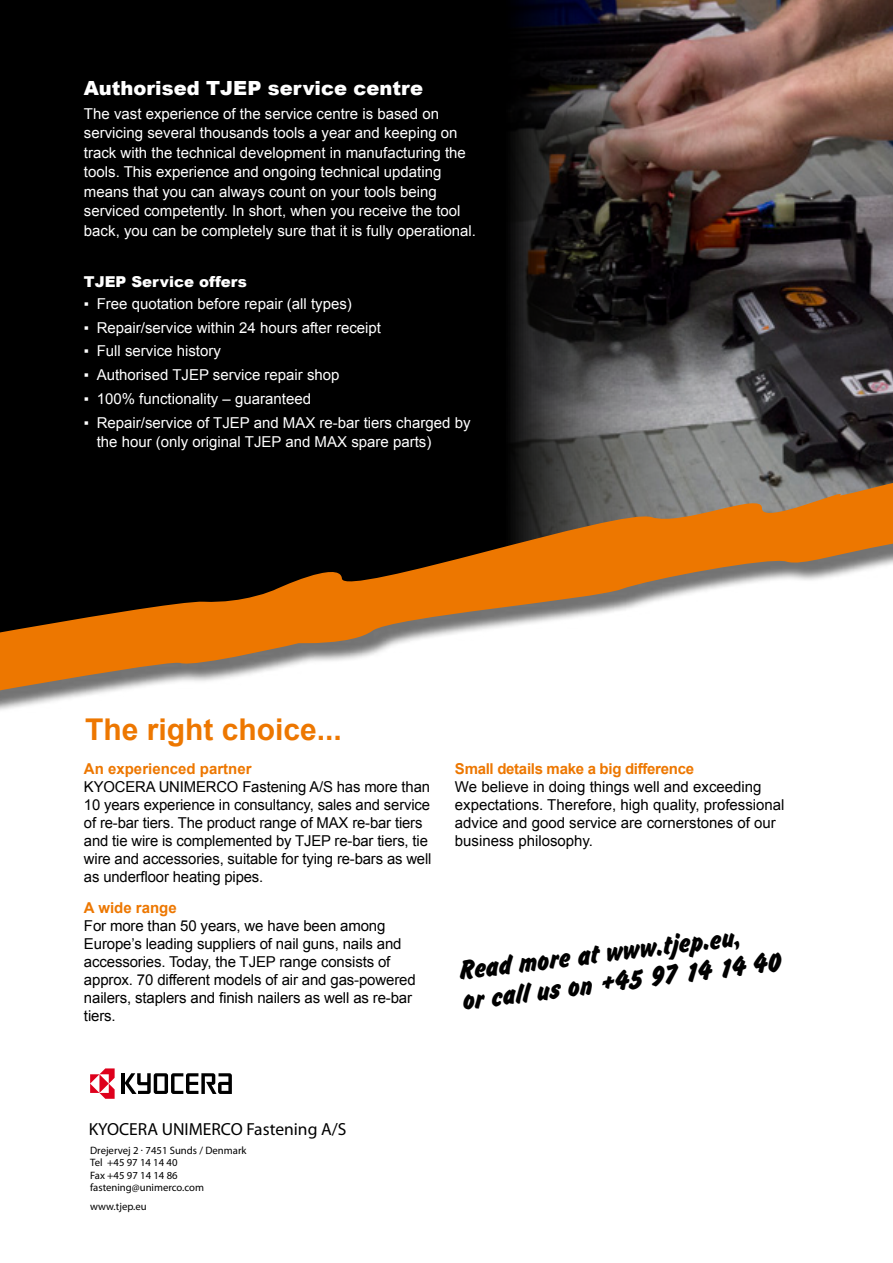
<style>
.page{position:relative;width:893px;height:1263px;background:#fff}
.page>*{position:absolute;margin:0;border:0;box-sizing:border-box;transform-origin:0 0}
.t1{font:30px/30px "Okay D";color:#000}
.t2{font:700 30px "Arial";color:#ed7700}
.t3{font:900 19.5px "Arial";color:#fff}
.t4{font:17.55px "Myriad Pro";color:#000}
.t5{font:15px/18px "Arial";letter-spacing:-.01em;color:#000}
.t6{font:15px/19.5px "Arial";color:#fff}
.t7{font:700 15px "Arial";letter-spacing:-.01em;color:#ed7700}
.t8{font:900 15px "Arial";color:#fff}
.t9{font:10.65px/12.5px "Myriad Pro";color:#000}
</style>
<div class="page">
<div style="left:0;top:0;width:495px;height:436px;background:#000"></div>
<img style="left:495px;top:0;width:398px;height:436px">
<svg style="left:0;top:436px;width:893px;height:274px"></svg>
<hr style="left:121px;top:1073px;width:3px;height:21px;background:#000">
<svg style="left:125px;top:1073px;width:107px;height:21px"></svg>
<svg style="left:90px;top:1068px;width:25px;height:31px"></svg>
<h2 class="t3" style="left:84px;top:74px;width:341px">Authorised TJEP service centre</h2>
<p class="t6" style="left:84px;top:104px;width:393px">The vast experience of the service centre is based on servicing several thousands tools a year and keeping on track with the technical development in manufacturing the tools. This experience and ongoing technical updating means that you can always count on your tools being serviced competently. In short, when you receive the tool back, you can be completely sure that it is fully operational.</p>
<p class="t8" style="left:84px;top:271px;width:165px">TJEP Service offers</p>
<p class="t6" style="left:84px;top:294px;width:269px">▪ Free quotation before repair (all types)</p>
<p class="t6" style="left:84px;top:318px;width:299px">▪ Repair/service within 24 hours after receipt</p>
<p class="t6" style="left:84px;top:342px;width:138px">▪ Full service history</p>
<p class="t6" style="left:84px;top:365px;width:257px">▪ Authorised TJEP service repair shop</p>
<p class="t6" style="left:84px;top:389px;width:229px">▪ 100% functionality – guaranteed</p>
<p class="t6" style="left:97px;top:413px;width:375px;text-indent:-13px">▪ Repair/service of TJEP and MAX re-bar tiers charged by the hour (only original TJEP and MAX spare parts)</p>
<h1 class="t2" style="left:85px;top:709px;width:258px">The right choice...</h1>
<p class="t7" style="left:84px;top:759px;width:169px">An experienced partner</p>
<p class="t5" style="left:84px;top:778px;width:349px">KYOCERA UNIMERCO Fastening A/S has more than 10 years experience in consultancy, sales and service of re-bar tiers. The product range of MAX re-bar tiers and tie wire is complemented by TJEP re-bar tiers, tie wire and accessories, suitable for tying re-bars as well as underfloor heating pipes.</p>
<p class="t7" style="left:84px;top:898px;width:94px">A wide range</p>
<p class="t5" style="left:84px;top:917px;width:333px">For more than 50 years, we have been among Europe’s leading suppliers of nail guns, nails and accessories. Today, the TJEP range consists of approx. 70 different models of air and gas-powered nailers, staplers and finish nailers as well as re-bar tiers.</p>
<p class="t7" style="left:455px;top:759px;width:241px">Small details make a big difference</p>
<p class="t5" style="left:455px;top:778px;width:331px">We believe in doing things well and exceeding expectations. Therefore, high quality, professional advice and good service are cornerstones of our business philosophy.</p>
<h1 class="t1" style="left:457px;top:956px;width:322px;rotate:-7deg">Read more at www.tjep.eu,<br>or call us on +45 97 14 14 40</h1>
<p class="t4" style="left:89px;top:1118px;width:259px">KYOCERA UNIMERCO Fastening A/S</p>
<p class="t9" style="left:90px;top:1144px;width:158px">Drejervej 2 · 7451 Sunds / Denmark<br>Tel +45 97 14 14 40<br>Fax +45 97 14 14 86 fastening@unimerco.com</p>
<p class="t9" style="left:90px;top:1200px;width:58px">www.tjep.eu</p>
</div>
